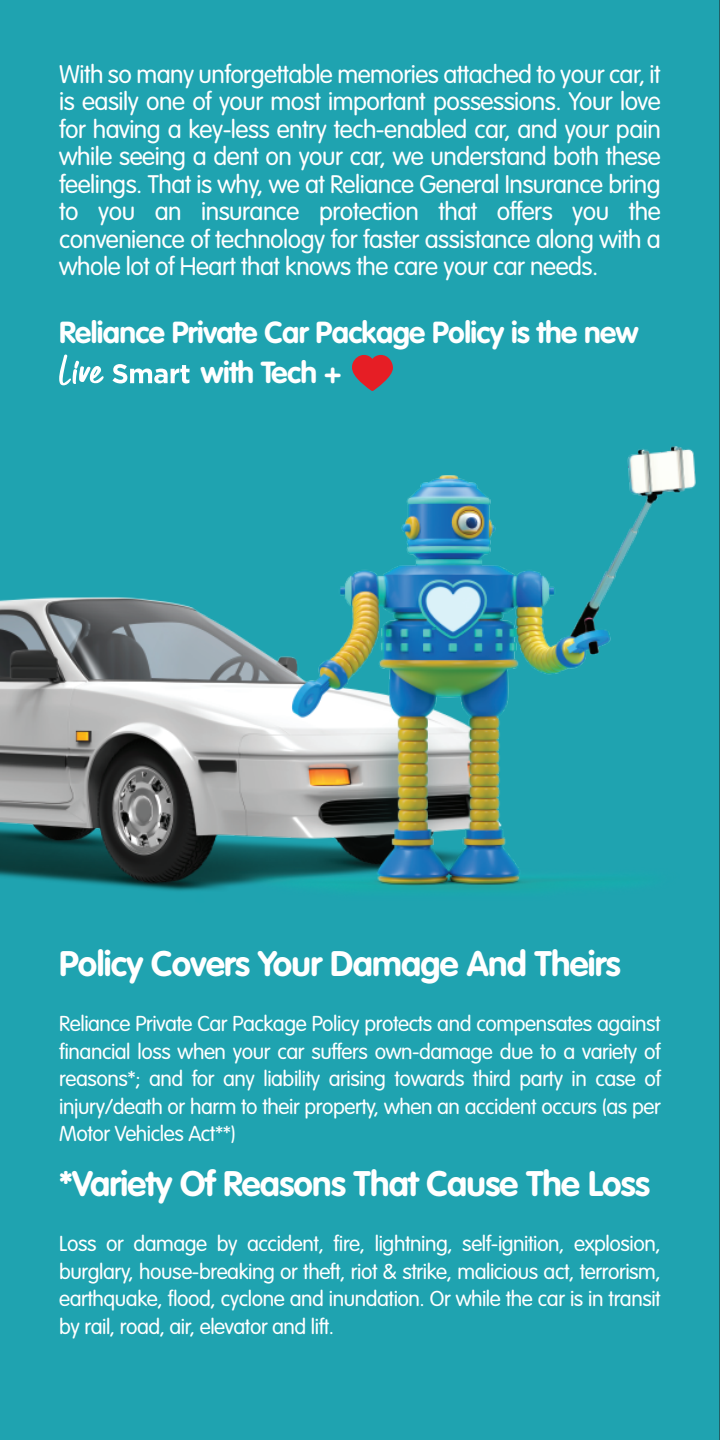
<style>
.page{position:relative;width:720px;height:1440px;background:#1fa3b0}
.page>*{position:absolute;margin:0;border:0;box-sizing:border-box;transform-origin:0 0}
.t1{font:700 35px "VAG Rounded Std";letter-spacing:-.02em;color:#fff}
.t2{font:700 30px/40px "VAG Rounded Std";letter-spacing:-.02em;color:#fff}
.t3{font:300 25px/27.5px "VAG Rounded Std";letter-spacing:-.02em;color:#fff;text-align:justify}
.t4{font:300 21.25px/27.5px "VAG Rounded Std";letter-spacing:-.02em;color:#fff;text-align:justify}
</style>
<div class="page">
<img style="left:0;top:383px;width:696px;height:508px">
<svg style="left:59px;top:355px;width:45px;height:30px"></svg>
<svg style="left:112px;top:364px;width:78px;height:19px"></svg>
<hr style="left:719px;top:0;width:1px;height:1440px;background:#231f20">
<svg style="left:351px;top:355px;width:42px;height:36px"></svg>
<svg style="left:432px;top:627px;width:5px;height:3px"></svg>
<p class="t3" style="left:59px;top:61px;width:603px">With so many unforgettable memories attached to your car, it is easily one of your most important possessions. Your love for having a key-less entry tech-enabled car, and your pain while seeing a dent on your car, we understand both these feelings. That is why, we at Reliance General Insurance bring to you an insurance protection that offers you the convenience of technology for faster assistance along with a whole lot of Heart that knows the care your car needs.</p>
<h2 class="t2" style="left:201px;top:313px;width:440px;text-indent:-141px">Reliance Private Car Package Policy is the new with Tech +</h2>
<h1 class="t1" style="left:59px;top:943px;width:563px">Policy Covers Your Damage And Theirs</h1>
<p class="t4" style="left:59px;top:1011px;width:603px">Reliance Private Car Package Policy protects and compensates against financial loss when your car suffers own-damage due to a variety of reasons*; and for any liability arising towards third party in case of injury/death or harm to their property, when an accident occurs (as per Motor Vehicles Act**)</p>
<h1 class="t1" style="left:59px;top:1163px;width:592px">*Variety Of Reasons That Cause The Loss</h1>
<p class="t4" style="left:59px;top:1231px;width:603px">Loss or damage by accident, fire, lightning, self-ignition, explosion, burglary, house-breaking or theft, riot &amp; strike, malicious act, terrorism, earthquake, flood, cyclone and inundation. Or while the car is in transit by rail, road, air, elevator and lift.</p>
</div>
